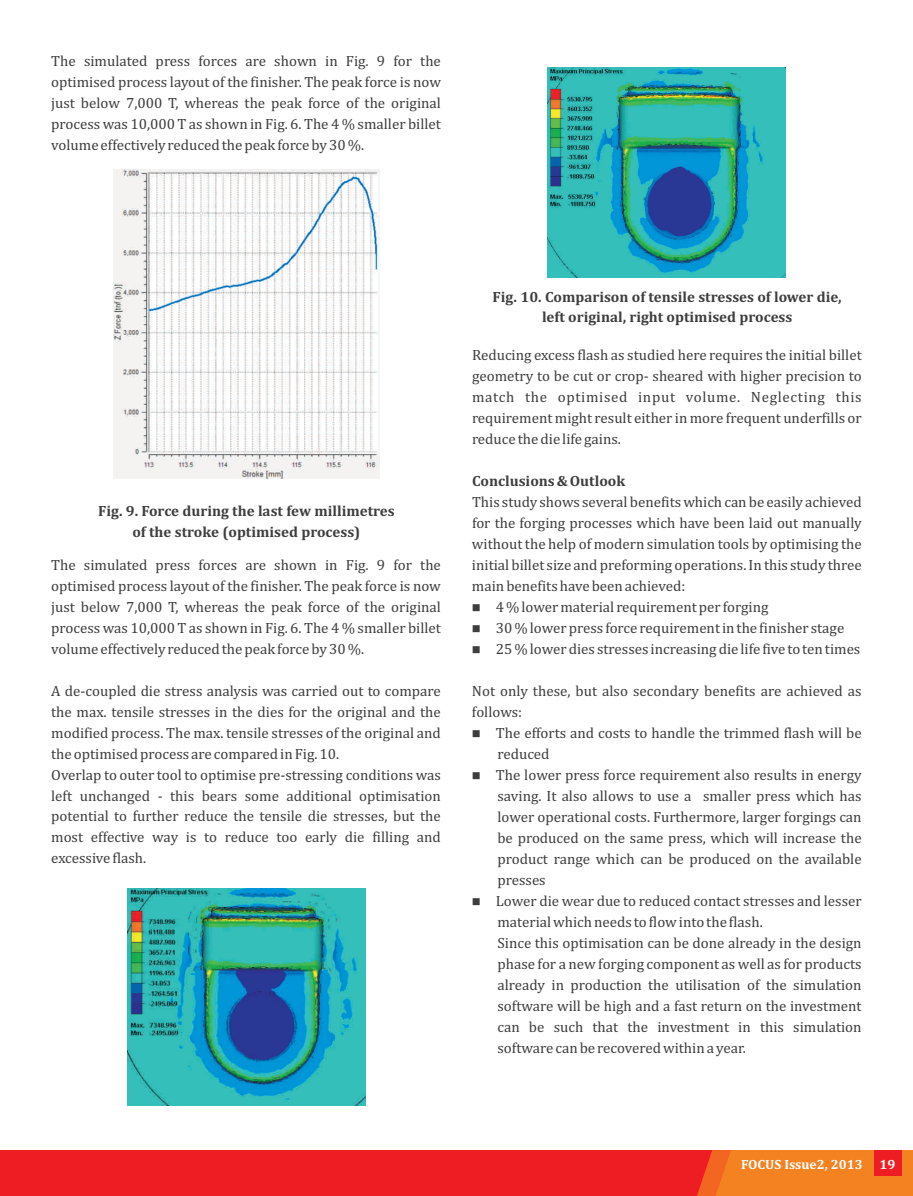
<style>
.page{position:relative;width:913px;height:1196px;background:#fff}
.page>*{position:absolute;margin:0;border:0;box-sizing:border-box;transform-origin:0 0}
.t1{font:15px/21px "Cambria";color:#3e3e3f}
.t2{font:700 15px/20.7px "Cambria";color:#3e3e3f;text-align:center}
.t3{font:700 13.5px "Cambria";color:#fff}
.t4{font:12px "Wingdings";color:#3e3e3f}
</style>
<div class="page">
<div style="left:0;top:1149px;width:912px;height:46px;background:#ee1d23"></div>
<img style="left:113px;top:170px;width:266px;height:308px">
<img style="left:127px;top:888px;width:238px;height:216px">
<img style="left:547px;top:67px;width:239px;height:211px">
<svg style="left:696px;top:1149px;width:216px;height:46px;background:#f47c24"></svg>
<div style="left:874px;top:1149px;width:27px;height:25px;background:#ee1d23"></div>
<p class="t1" style="left:51px;top:51px;width:391px;text-align:justify">The simulated press forces are shown in Fig. 9 for the optimised process layout of the finisher. The peak force is now just below 7,000 T, whereas the peak force of the original process was 10,000 T as shown in Fig. 6. The 4 % smaller billet volume effectively reduced the peak force by 30 %.</p>
<p class="t2" style="left:98px;top:501px;width:298px">Fig. 9. Force during the last few millimetres of the stroke (optimised process)</p>
<p class="t1" style="left:51px;top:555px;width:391px;text-align:justify">The simulated press forces are shown in Fig. 9 for the optimised process layout of the finisher. The peak force is now just below 7,000 T, whereas the peak force of the original process was 10,000 T as shown in Fig. 6. The 4 % smaller billet volume effectively reduced the peak force by 30 %.</p>
<p class="t1" style="left:51px;top:681px;width:391px">A de-coupled die stress analysis was carried out to compare the max. tensile stresses in the dies for the original and the modified process. The max. tensile stresses of the original and the optimised process are compared in Fig. 10.<br>Overlap to outer tool to optimise pre-stressing conditions was left unchanged - this bears some additional optimisation potential to further reduce the tensile die stresses, but the most effective way is to reduce too early die filling and excessive flash.</p>
<p class="t2" style="left:492px;top:287px;width:350px">Fig. 10. Comparison of tensile stresses of lower die, left original, right optimised process</p>
<p class="t1" style="left:472px;top:345px;width:391px;text-align:justify">Reducing excess flash as studied here requires the initial billet geometry to be cut or crop- sheared with higher precision to match the optimised input volume. Neglecting this requirement might result either in more frequent underfills or reduce the die life gains.</p>
<p class="t2" style="left:472px;top:471px;width:155px">Conclusions &amp; Outlook</p>
<p class="t1" style="left:472px;top:492px;width:391px;text-align:justify">This study shows several benefits which can be easily achieved for the forging processes which have been laid out manually without the help of modern simulation tools by optimising the initial billet size and preforming operations. In this study three</p>
<p class="t4" style="left:472px;top:602px;width:55px">■</p>
<p class="t1" style="left:472px;top:576px;width:215px">main benefits have been achieved:</p>
<p class="t4" style="left:472px;top:623px;width:55px">■</p>
<p class="t1" style="left:496px;top:597px;width:274px">4 % lower material requirement per forging</p>
<p class="t1" style="left:496px;top:618px;width:366px">30 % lower press force requirement in the finisher stage<br>25 % lower dies stresses increasing die life five to ten times</p>
<p class="t1" style="left:472px;top:681px;width:391px">Not only these, but also secondary benefits are achieved as</p>
<p class="t4" style="left:472px;top:728px;width:55px">■</p>
<p class="t4" style="left:472px;top:644px;width:55px">■</p>
<p class="t1" style="left:496px;top:702px;width:367px;text-indent:-24px">follows:<br>The efforts and costs to handle the trimmed flash will be</p>
<p class="t4" style="left:472px;top:770px;width:55px">■</p>
<p class="t1" style="left:496px;top:744px;width:367px">reduced<br>The lower press force requirement also results in energy saving. It also allows to use a smaller press which has lower operational costs. Furthermore, larger forgings can be produced on the same press, which will increase the product range which can be produced on the available</p>
<p class="t4" style="left:472px;top:896px;width:55px">■</p>
<p class="t1" style="left:496px;top:870px;width:367px">presses<br>Lower die wear due to reduced contact stresses and lesser material which needs to flow into the flash.<br>Since this optimisation can be done already in the design phase for a new forging component as well as for products already in production the utilisation of the simulation software will be high and a fast return on the investment can be such that the investment in this simulation software can be recovered within a year.</p>
<p class="t3" style="left:741px;top:1158px;width:156px">FOCUS Issue2, 2013 19</p>
</div>
